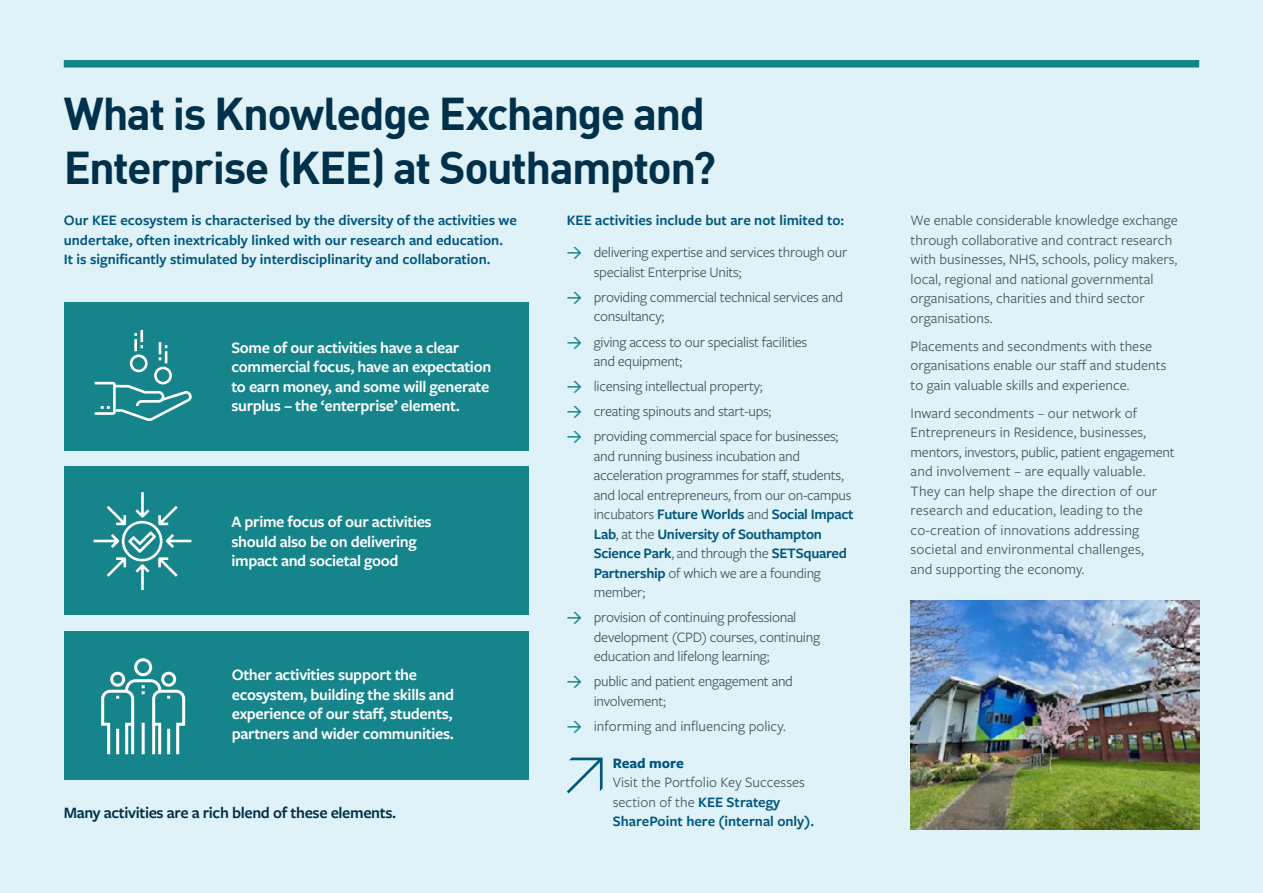
<style>
.page{position:relative;width:1263px;height:893px;background:#dff2f7}
.page>*{position:absolute;margin:0;border:0;box-sizing:border-box;transform-origin:0 0}
.Heading{font:700 45px/54px "DINOT";letter-spacing:-.035em;color:#01304a}
.Body_Text{font:600 16.5px/19.5px "Freight Sans Pro";letter-spacing:-.02em;color:#fff}
.Body_Text-2{font:600 16.5px "Freight Sans Pro";letter-spacing:-.02em;color:#01304a}
.Body_Text-3{font:15px/19.5px "Freight Sans Pro";letter-spacing:-.005em;color:#405965}
.Body_Text-4{font:600 15px/19.5px "Freight Sans Pro";color:#00567e}
.s1{font-family:"DINOT";font-weight:500;color:#16848b}
.s2{font-weight:600;color:#00567e}
.s3{font-weight:700;color:#00567e}
</style>
<div class="page">
<div style="left:64px;top:60px;width:1135px;height:8px;background:#16848b"></div>
<div style="left:64px;top:302px;width:464px;height:149px;background:#16848b"></div>
<svg style="left:94px;top:330px;width:98px;height:91px"></svg>
<div style="left:64px;top:467px;width:464px;height:148px;background:#16848b"></div>
<svg style="left:93px;top:492px;width:99px;height:98px"></svg>
<div style="left:64px;top:631px;width:464px;height:149px;background:#16848b"></div>
<svg style="left:101px;top:658px;width:85px;height:97px"></svg>
<hr style="left:131px;top:724px;width:3px;height:30px;background:#fff">
<hr style="left:152px;top:724px;width:3px;height:30px;background:#fff">
<svg style="left:567px;top:758px;width:36px;height:35px"></svg>
<img style="left:911px;top:600px;width:288px;height:229px">
<p class="Heading" style="left:64px;top:83px;width:654px">What is Knowledge Exchange and<br>Enterprise (KEE) at Southampton?</p>
<p class="Body_Text-4" style="left:64px;top:210px;width:455px">Our KEE ecosystem is characterised by the diversity of the activities we undertake, often inextricably linked with our research and education.<br>It is significantly stimulated by interdisciplinarity and collaboration.</p>
<p class="Body_Text-4" style="left:567px;top:210px;width:279px">KEE activities include but are not limited to:</p>
<p class="Body_Text-3" style="left:594px;top:242px;width:255px;text-indent:-27px"><span class="s1">→</span> delivering expertise and services through our specialist Enterprise Units;</p>
<p class="Body_Text-3" style="left:594px;top:287px;width:251px;text-indent:-27px"><span class="s1">→</span> providing commercial technical services and consultancy;</p>
<p class="Body_Text-3" style="left:594px;top:331px;width:215px;text-indent:-27px"><span class="s1">→</span> giving access to our specialist facilities and equipment;</p>
<p class="Body_Text-3" style="left:567px;top:376px;width:197px"><span class="s1">→</span> licensing intellectual property;</p>
<p class="Body_Text-3" style="left:567px;top:401px;width:206px"><span class="s1">→</span> creating spinouts and start-ups;</p>
<p class="Body_Text-3" style="left:594px;top:426px;width:261px;text-indent:-27px"><span class="s1">→</span> providing commercial space for businesses; and running business incubation and acceleration programmes for staff, students, and local entrepreneurs, from our on-campus incubators <span class="s2">Future Worlds</span> and <span class="s2">Social Impact Lab</span>, at the <span class="s2">University of Southampton Science Park</span>, and through the <span class="s2">SETSquared Partnership</span> of which we are a founding member;</p>
<p class="Body_Text-3" style="left:594px;top:607px;width:228px;text-indent:-27px"><span class="s1">→</span> provision of continuing professional development (CPD) courses, continuing education and lifelong learning;</p>
<p class="Body_Text-3" style="left:594px;top:671px;width:201px;text-indent:-27px"><span class="s1">→</span> public and patient engagement and involvement;</p>
<p class="Body_Text-3" style="left:567px;top:715px;width:221px"><span class="s1">→</span> informing and influencing policy.</p>
<p class="Body_Text" style="left:231px;top:337px;width:261px">Some of our activities have a clear commercial focus, have an expectation to earn money, and some will generate surplus – the ‘enterprise’ element.</p>
<p class="Body_Text" style="left:231px;top:512px;width:202px">A prime focus of our activities should also be on delivering impact and societal good</p>
<p class="Body_Text" style="left:232px;top:665px;width:224px">Other activities support the ecosystem, building the skills and experience of our staff, students, partners and wider communities.</p>
<p class="Body_Text-2" style="left:64px;top:802px;width:334px">Many activities are a rich blend of these elements.</p>
<p class="Body_Text-3" style="left:613px;top:753px;width:203px"><span class="s3">Read more<br></span>Visit the Portfolio Key Successes section of the <span class="s2">KEE Strategy<br>SharePoint here (internal only).</span></p>
<p class="Body_Text-3" style="left:911px;top:210px;width:269px">We enable considerable knowledge exchange through collaborative and contract research with businesses, NHS, schools, policy makers, local, regional and national governmental organisations, charities and third sector organisations.</p>
<p class="Body_Text-3" style="left:911px;top:335px;width:257px">Placements and secondments with these organisations enable our staff and students to gain valuable skills and experience.</p>
<p class="Body_Text-3" style="left:911px;top:402px;width:265px">Inward secondments – our network of Entrepreneurs in Residence, businesses, mentors, investors, public, patient engagement and involvement – are equally valuable.<br>They can help shape the direction of our research and education, leading to the co-creation of innovations addressing societal and environmental challenges,<br>and supporting the economy.</p>
</div>
